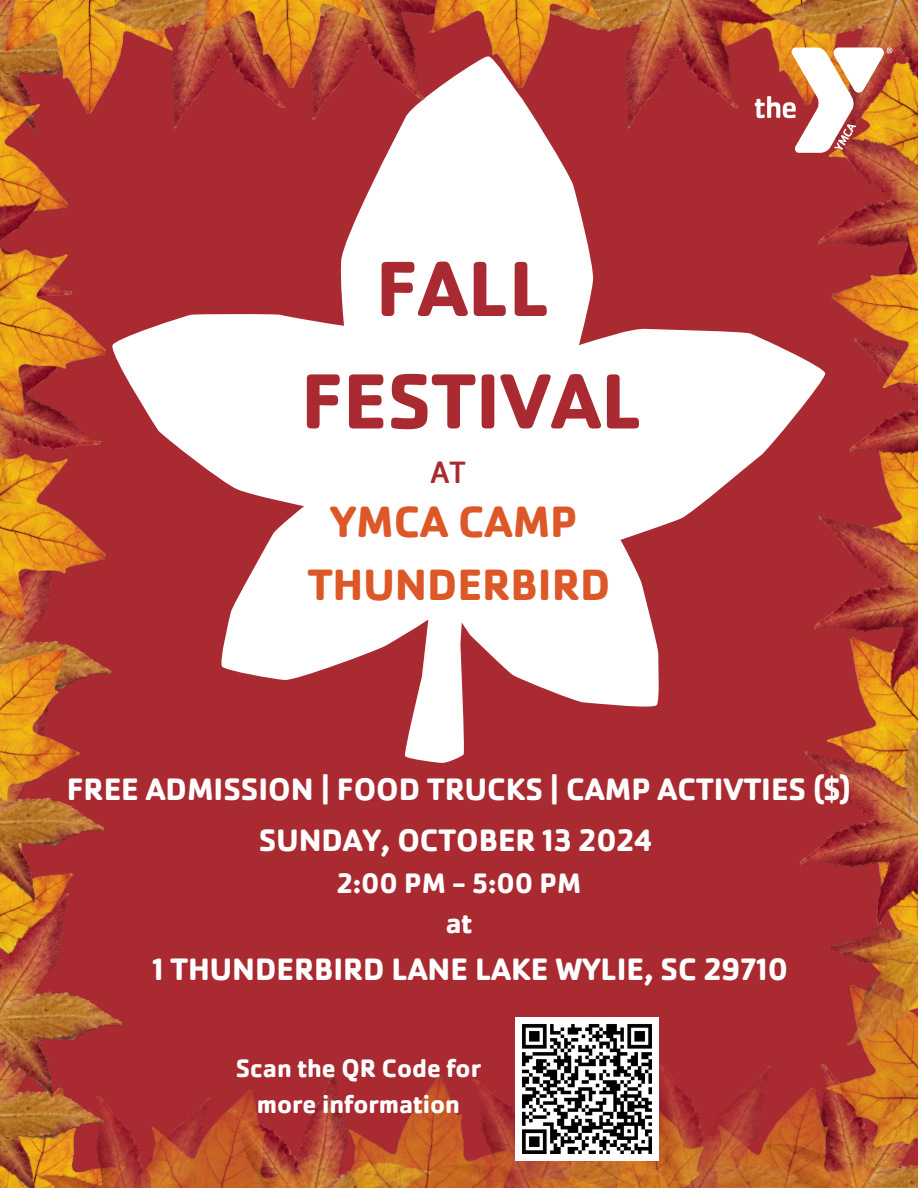
<style>
.page{position:relative;width:918px;height:1188px;background:#a92b31}
.page>*{position:absolute;margin:0;border:0;box-sizing:border-box;transform-origin:0 0}
.t1{font:700 81px/112.5px "Cachet Pro";color:#a92b31;text-align:center}
.t2{font:700 45.45px/63px "Cachet Pro";color:#dd5828;text-align:center}
.t3{font:700 32.25px "Cachet Pro";color:#fff}
.t4{font:31.95px "Cachet Pro";color:#a92b31}
.t5{font:700 29.25px/40.5px "Cachet Pro";color:#fff;text-align:center}
.t6{font:700 26.25px/36px "Cachet Pro";color:#fff;text-align:center}
</style>
<div class="page">
<svg style="left:161px;top:92px;width:657px;height:671px;fill:#fff"></svg>
<img style="left:658px;top:1034px;width:128px;height:154px">
<img style="left:0;top:1108px;width:108px;height:80px">
<img style="left:132px;top:324px;width:29px;height:109px">
<img style="left:0;top:914px;width:122px;height:194px">
<img style="left:0;top:854px;width:74px;height:60px">
<img style="left:786px;top:1129px;width:132px;height:59px">
<img style="left:0;top:641px;width:112px;height:213px">
<img style="left:787px;top:135px;width:131px;height:211px">
<img style="left:786px;top:967px;width:132px;height:162px">
<img style="left:0;top:115px;width:132px;height:273px">
<img style="left:859px;top:412px;width:59px;height:30px">
<img style="left:782px;top:442px;width:136px;height:235px">
<img style="left:768px;top:677px;width:150px;height:290px">
<img style="left:818px;top:209px;width:100px;height:203px">
<img style="left:0;top:437px;width:106px;height:204px">
<img style="left:0;top:213px;width:129px;height:224px">
<img style="left:0;top:0;width:92px;height:115px">
<img style="left:665px;top:1055px;width:99px;height:133px">
<img style="left:658px;top:1054px;width:7px;height:50px">
<img style="left:545px;top:0;width:223px;height:131px">
<img style="left:768px;top:0;width:150px;height:135px">
<img style="left:351px;top:0;width:139px;height:122px">
<img style="left:92px;top:0;width:259px;height:131px">
<img style="left:423px;top:0;width:180px;height:92px">
<img style="left:194px;top:0;width:180px;height:92px">
<img style="left:527px;top:1104px;width:225px;height:84px">
<img style="left:335px;top:1071px;width:192px;height:117px">
<img style="left:108px;top:1065px;width:227px;height:123px">
<img style="left:742px;top:16px;width:168px;height:168px">
<img style="left:515px;top:1018px;width:143px;height:143px">
<p class="t1" style="left:301px;top:232px;width:343px">FALL<br>FESTIVAL</p>
<p class="t4" style="left:430px;top:452px;width:37px">AT</p>
<p class="t2" style="left:308px;top:491px;width:304px">YMCA CAMP<br>THUNDERBIRD</p>
<h3 class="t3" style="left:67px;top:769px;width:786px">FREE ADMISSION | FOOD TRUCKS | CAMP ACTIVTIES ($)</h3>
<p class="t3" style="left:259px;top:820px;width:395px">SUNDAY, OCTOBER 13 2024</p>
<p class="t5" style="left:337px;top:863px;width:246px">2:00 PM - 5:00 PM at</p>
<p class="t3" style="left:152px;top:949px;width:637px">1 THUNDERBIRD LANE LAKE WYLIE, SC 29710</p>
<p class="t6" style="left:236px;top:1050px;width:247px">Scan the QR Code for more information</p>
</div>
